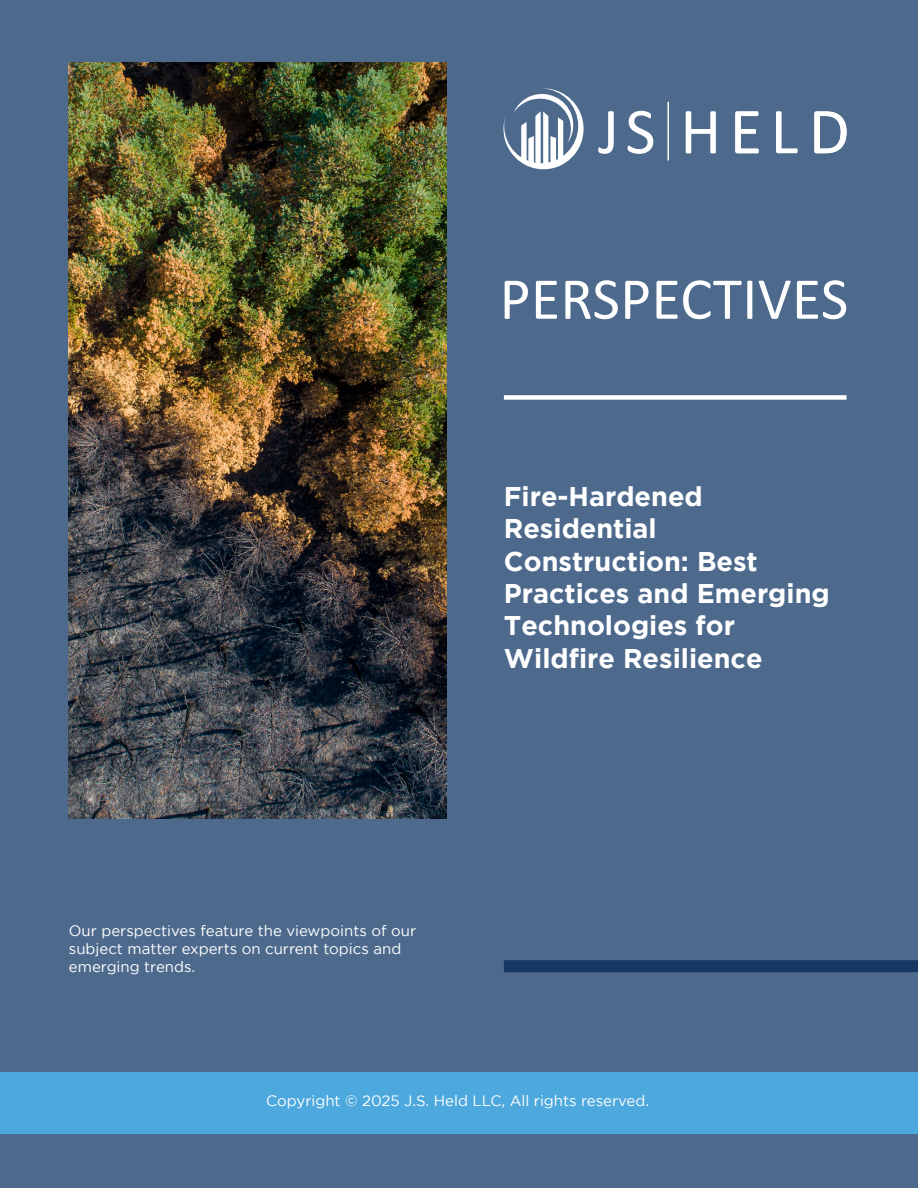
<style>
.page{position:relative;width:918px;height:1188px;background:#4d6a8d}
.page>*{position:absolute;margin:0;border:0;box-sizing:border-box;transform-origin:0 0}
.t1{font:60px "Calibri";letter-spacing:.005em;color:#fff}
.t2{font:700 27px/32.4px "Gotham";color:#fff}
.t3{font:15px/18px "Gotham";color:#fff}
</style>
<div class="page">
<div style="left:0;top:1072px;width:918px;height:62px;background:#4da8dd"></div>
<hr style="left:668px;top:102px;width:1px;height:58px;background:#fff">
<svg style="left:598px;top:111px;width:16px;height:43px"></svg>
<svg style="left:628px;top:111px;width:25px;height:43px"></svg>
<svg style="left:686px;top:111px;width:30px;height:42px"></svg>
<svg style="left:735px;top:111px;width:24px;height:42px"></svg>
<svg style="left:776px;top:111px;width:22px;height:42px"></svg>
<svg style="left:814px;top:111px;width:33px;height:42px"></svg>
<svg style="left:503px;top:88px;width:81px;height:81px"></svg>
<div style="left:504px;top:395px;width:343px;height:5px;background:#fff"></div>
<div style="left:504px;top:960px;width:414px;height:12px;background:#173863"></div>
<img style="left:69px;top:63px;width:377px;height:756px">
<h1 class="t1" style="left:500px;top:262px;width:350px">PERSPECTIVES</h1>
<p class="t2" style="left:504px;top:479px;width:327px">Fire-Hardened<br>Residential<br>Construction: Best<br>Practices and Emerging<br>Technologies for<br>Wildfire Resilience</p>
<p class="t3" style="left:69px;top:921px;width:349px">Our perspectives feature the viewpoints of our subject matter experts on current topics and emerging trends.</p>
<p class="t3" style="left:266px;top:1091px;width:384px">Copyright © 2025 J.S. Held LLC, All rights reserved.</p>
</div>
